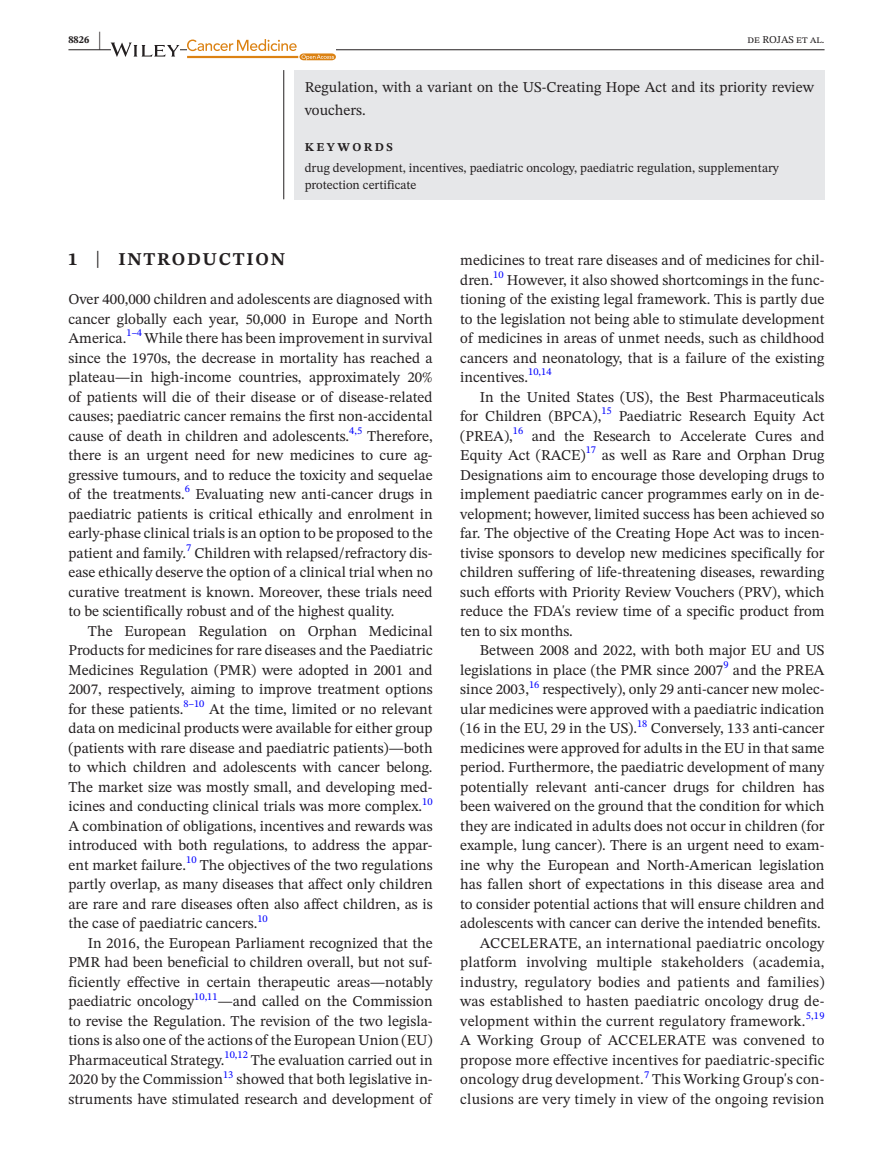
<style>
.page{position:relative;width:893px;height:1174px;background:#fff}
.page>*{position:absolute;margin:0;border:0;box-sizing:border-box;transform-origin:0 0}
.t1{font:700 18px "STIX Two Text";letter-spacing:.1em;color:#231f20}
.t2{font:15px/19.5px "STIX Two Text";color:#231f20;text-align:justify}
.t3{font:12.75px/17.2px "STIX Two Text";color:#231f20}
.t4{font:700 12px "STIX Two Text";letter-spacing:.2em;color:#231f20}
.t5{font:10.5px "STIX Two Text";color:#00f}
.t6{font:10.5px "STIX Two Text";color:#231f20}
.t7{font:700 10.5px "STIX Two Text";color:#231f20}
.s1{font-size:21px}
.s2{font-weight:400;font-size:23.7px}
</style>
<div class="page">
<hr style="left:68px;top:49px;width:756px;height:1px;background:#231f20">
<svg style="left:111px;top:43px;width:68px;height:14px"></svg>
<svg style="left:187px;top:39px;width:149px;height:21px"></svg>
<div style="left:294px;top:70px;width:530px;height:129px;background:#e6e7e9"></div>
<hr style="left:283px;top:70px;width:1px;height:129px;background:#231f20">
<p class="t7" style="left:68px;top:32px;width:34px">8826 <span class="s1">|</span></p>
<p class="t6" style="left:748px;top:32px;width:78px">de ROJAS et al.</p>
<p class="t2" style="left:305px;top:76px;width:511px;line-height:22.5px">Regulation, with a variant on the US-Creating Hope Act and its priority review vouchers.</p>
<p class="t4" style="left:305px;top:138px;width:90px">KEYWORDS</p>
<p class="t3" style="left:305px;top:159px;width:476px">drug development, incentives, paediatric oncology, paediatric regulation, supplementary protection certificate</p>
<p class="t1" style="left:68px;top:246px;width:218px">1 <span class="s2">|</span> INTRODUCTION</p>
<p class="t2" style="left:68px;top:289px;width:366px">Over 400,000 children and adolescents are diagnosed with cancer globally each year, 50,000 in Europe and North America.</p>
<p class="t5" style="left:127px;top:325px;width:17px">1–4</p>
<p class="t2" style="left:68px;top:328px;width:366px;text-indent:76px">While there has been improvement in survival since the 1970s, the decrease in mortality has reached a plateau—in high-income countries, approximately 20% of patients will die of their disease or of disease-related causes; paediatric cancer remains the first non-accidental cause of death in children and adolescents.</p>
<p class="t5" style="left:349px;top:423px;width:14px">4,5</p>
<p class="t2" style="left:68px;top:426px;width:366px;text-indent:299px">Therefore, there is an urgent need for new medicines to cure ag&shy;gressive tumours, and to reduce the toxicity and sequelae of the treatments.</p>
<p class="t5" style="left:185px;top:481px;width:7px">6</p>
<p class="t2" style="left:68px;top:484px;width:366px;text-indent:127px">Evaluating new anti-cancer drugs in paediatric patients is critical ethically and enrolment in early-phase clinical trials is an option to be proposed to the patient and family.</p>
<p class="t5" style="left:186px;top:540px;width:7px">7</p>
<p class="t2" style="left:68px;top:543px;width:366px;text-indent:126px">Children with relapsed/refractory dis&shy;ease ethically deserve the option of a clinical trial when no curative treatment is known. Moreover, these trials need to be scientifically robust and of the highest quality.</p>
<p class="t2" style="left:68px;top:621px;width:366px;text-indent:20px">The European Regulation on Orphan Medicinal Products for medicines for rare diseases and the Paediatric Medicines Regulation (PMR) were adopted in 2001 and 2007, respectively, aiming to improve treatment options for these patients.</p>
<p class="t5" style="left:184px;top:696px;width:22px">8–10</p>
<p class="t2" style="left:68px;top:699px;width:366px;text-indent:141px">At the time, limited or no relevant data on medicinal products were available for either group (patients with rare disease and paediatric patients)—both to which children and adolescents with cancer belong.<br>The market size was mostly small, and developing med&shy;icines and conducting clinical trials was more complex.</p>
<p class="t5" style="left:422px;top:793px;width:12px">10</p>
<p class="t2" style="left:68px;top:816px;width:366px">A combination of obligations, incentives and rewards was introduced with both regulations, to address the appar&shy;ent market failure.</p>
<p class="t5" style="left:186px;top:852px;width:12px">10</p>
<p class="t2" style="left:68px;top:855px;width:366px;text-indent:131px">The objectives of the two regulations partly overlap, as many diseases that affect only children are rare and rare diseases often also affect children, as is the case of paediatric cancers.</p>
<p class="t5" style="left:257px;top:910px;width:12px">10</p>
<p class="t2" style="left:68px;top:933px;width:366px;text-indent:20px">In 2016, the European Parliament recognized that the PMR had been beneficial to children overall, but not suf&shy;ficiently effective in certain therapeutic areas—notably paediatric oncology</p>
<p class="t5" style="left:194px;top:988px;width:25px">10,11</p>
<p class="t2" style="left:68px;top:991px;width:366px;text-indent:149px">—and called on the Commission to revise the Regulation. The revision of the two legisla&shy;tions is also one of the actions of the European Union (EU)<br>Pharmaceutical Strategy.</p>
<p class="t5" style="left:225px;top:1047px;width:25px">10,12</p>
<p class="t2" style="left:251px;top:1050px;width:183px">The evaluation carried out in</p>
<p class="t2" style="left:68px;top:1069px;width:156px">2020 by the Commission</p>
<p class="t5" style="left:223px;top:1066px;width:12px">13</p>
<p class="t2" style="left:68px;top:1069px;width:366px;text-align:right">showed that both legislative in-<br>struments have stimulated research and development of</p>
<p class="t2" style="left:460px;top:250px;width:366px">medicines to treat rare diseases and of medicines for chil&shy;dren.<sup>10</sup> However, it also showed shortcomings in the func&shy;tioning of the existing legal framework. This is partly due to the legislation not being able to stimulate development of medicines in areas of unmet needs, such as childhood cancers and neonatology, that is a failure of the existing incentives.</p>
<p class="t5" style="left:528px;top:364px;width:25px">10,14</p>
<p class="t2" style="left:460px;top:387px;width:366px;text-indent:20px">In the United States (US), the Best Pharmaceuticals for Children (BPCA),</p>
<p class="t5" style="left:601px;top:403px;width:12px">15</p>
<p class="t2" style="left:619px;top:406px;width:207px">Paediatric Research Equity Act</p>
<p class="t2" style="left:460px;top:426px;width:54px">(PREA),</p>
<p class="t5" style="left:513px;top:423px;width:12px">16</p>
<p class="t2" style="left:460px;top:426px;width:366px;text-indent:71px">and the Research to Accelerate Cures and<br>Equity Act (RACE)</p>
<p class="t5" style="left:586px;top:442px;width:12px">17</p>
<p class="t2" style="left:460px;top:445px;width:366px;text-indent:141px">as well as Rare and Orphan Drug Designations aim to encourage those developing drugs to implement paediatric cancer programmes early on in de&shy;velopment; however, limited success has been achieved so far. The objective of the Creating Hope Act was to incen&shy;tivise sponsors to develop new medicines specifically for children suffering of life-threatening diseases, rewarding such efforts with Priority Review Vouchers (PRV), which reduce the FDA's review time of a specific product from ten to six months.</p>
<p class="t2" style="left:460px;top:640px;width:366px;text-indent:20px">Between 2008 and 2022, with both major EU and US legislations in place (the PMR since 2007</p>
<p class="t5" style="left:723px;top:657px;width:7px">9</p>
<p class="t2" style="left:733px;top:660px;width:93px">and the PREA</p>
<p class="t2" style="left:460px;top:679px;width:70px">since 2003,</p>
<p class="t5" style="left:529px;top:676px;width:12px">16</p>
<p class="t2" style="left:460px;top:679px;width:366px;text-indent:82px">respectively), only 29 anti-cancer new molec&shy;ular medicines were approved with a paediatric indication (16 in the EU, 29 in the US).</p>
<p class="t5" style="left:637px;top:715px;width:12px">18</p>
<p class="t2" style="left:651px;top:718px;width:175px">Conversely, 133 anti-cancer</p>
<p class="t2" style="left:460px;top:738px;width:366px">medicines were approved for adults in the EU in that same</p>
<p class="t2" style="left:460px;top:757px;width:366px">period. Furthermore, the paediatric development of many</p>
<p class="t2" style="left:460px;top:777px;width:366px">potentially relevant anti-cancer drugs for children has</p>
<p class="t2" style="left:460px;top:796px;width:366px">been waivered on the ground that the condition for which</p>
<p class="t2" style="left:460px;top:816px;width:366px">they are indicated in adults does not occur in children (for</p>
<p class="t2" style="left:460px;top:835px;width:366px">example, lung cancer). There is an urgent need to exam-</p>
<p class="t2" style="left:460px;top:855px;width:366px">ine why the European and North-American legislation</p>
<p class="t2" style="left:460px;top:874px;width:366px">has fallen short of expectations in this disease area and</p>
<p class="t2" style="left:460px;top:894px;width:366px">to consider potential actions that will ensure children and</p>
<p class="t2" style="left:460px;top:913px;width:362px">adolescents with cancer can derive the intended benefits.</p>
<p class="t2" style="left:480px;top:933px;width:346px">ACCELERATE, an international paediatric oncology</p>
<p class="t2" style="left:460px;top:952px;width:366px">platform involving multiple stakeholders (academia,</p>
<p class="t2" style="left:460px;top:972px;width:366px">industry, regulatory bodies and patients and families)</p>
<p class="t2" style="left:460px;top:991px;width:366px">was established to hasten paediatric oncology drug de-</p>
<p class="t2" style="left:460px;top:1011px;width:347px">velopment within the current regulatory framework.</p>
<p class="t5" style="left:806px;top:1008px;width:20px">5,19</p>
<p class="t2" style="left:460px;top:1030px;width:366px">A Working Group of ACCELERATE was convened to propose more effective incentives for paediatric-specific oncology drug development.</p>
<p class="t5" style="left:644px;top:1066px;width:7px">7</p>
<p class="t2" style="left:460px;top:1069px;width:366px;text-align:right">This Working Group's con-<br>clusions are very timely in view of the ongoing revision</p>
</div>
